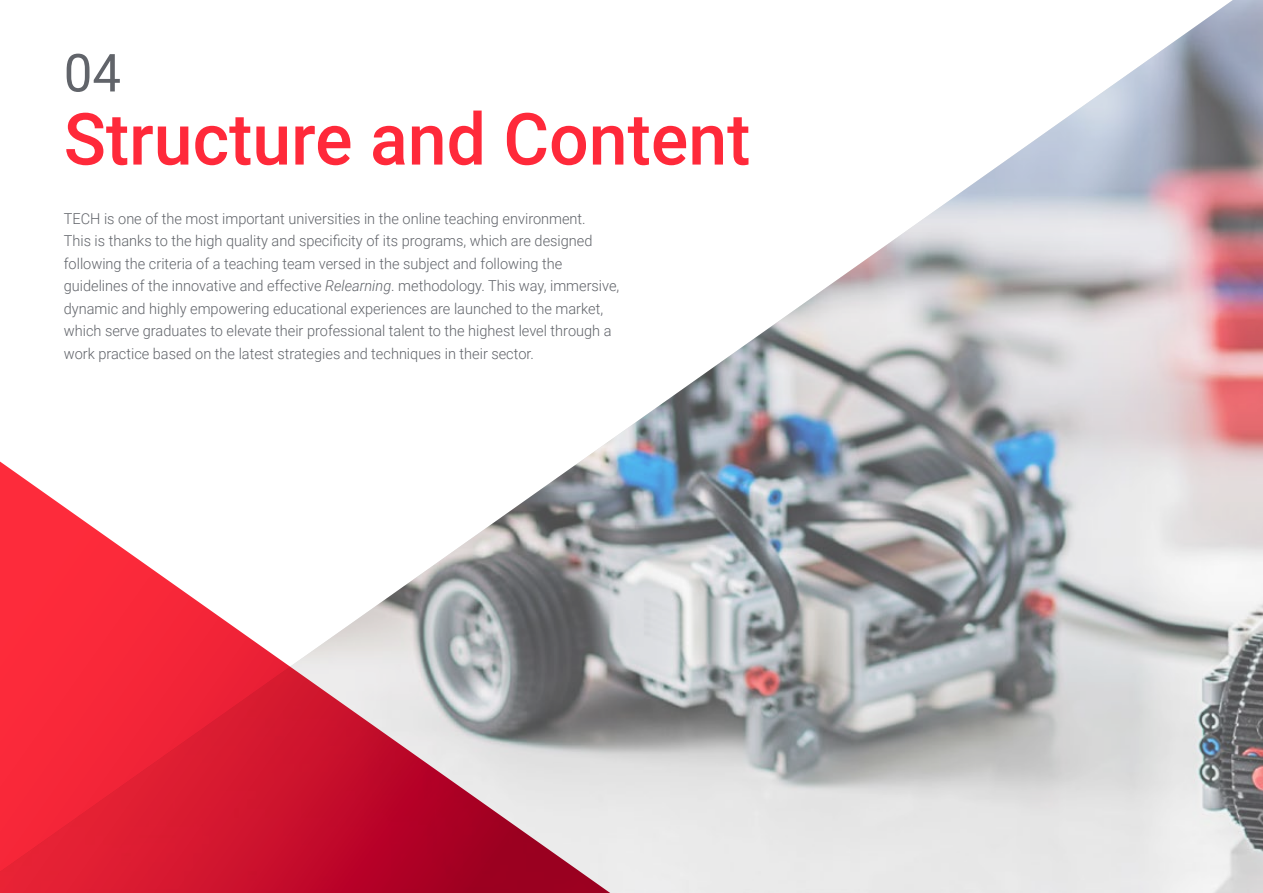
<style>
.page{position:relative;width:1263px;height:893px;background:#fff}
.page>*{position:absolute;margin:0;border:0;box-sizing:border-box;transform-origin:0 0}
.t1{font:500 72px "Roboto";color:#ff293a}
.t2{font:52.5px "Roboto";color:#61646a}
.t3{font:300 15px/22.5px "Roboto";color:#61646a}
.s1{font-style:italic}
</style>
<div class="page">
<img style="left:602px;top:0;width:661px;height:893px">
<svg style="left:0;top:446px;width:640px;height:447px"></svg>
<h2 class="t2" style="left:64px;top:36px;width:59px">04</h2>
<h1 class="t1" style="left:64px;top:89px;width:688px">Structure and Content</h1>
<p class="t3" style="left:64px;top:207px;width:557px">TECH is one of the most important universities in the online teaching environment.<br>This is thanks to the high quality and specificity of its programs, which are designed following the criteria of a teaching team versed in the subject and following the guidelines of the innovative and effective <span class="s1">Relearning</span>. methodology. This way, immersive, dynamic and highly empowering educational experiences are launched to the market, which serve graduates to elevate their professional talent to the highest level through a work practice based on the latest strategies and techniques in their sector.</p>
</div>
